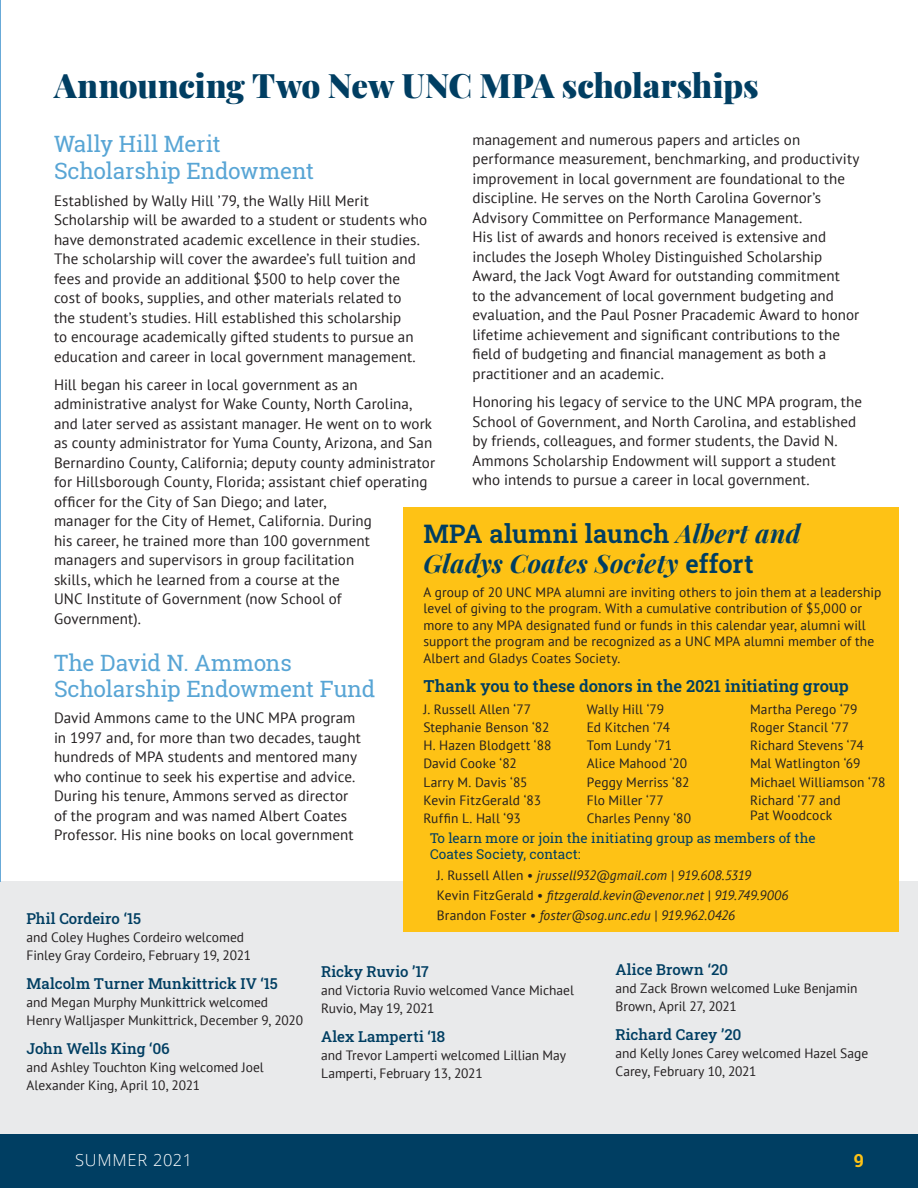
<style>
.page{position:relative;width:918px;height:1188px;background:#fff}
.page>*{position:absolute;margin:0;border:0;box-sizing:border-box;transform-origin:0 0}
.t1{font:900 33px "Playfair Display";letter-spacing:-.01em;color:#003e62}
.Upcoming_Events_head{font:italic 700 25.5px/30px "Playfair Display";letter-spacing:.01em;color:#003e62}
.subhead{font:22.5px/27px "Roboto Slab";letter-spacing:-.01em;color:#58a5d5}
.t2{font:700 18px "Roboto Slab";color:#fec215}
.Body{font:600 16.5px "Roboto Slab";color:#003e62}
.t3{font:300 16.5px "Open Sans";letter-spacing:.04em;color:#fff}
.Body-2{font:15px/19.5px "PT Sans";letter-spacing:.005em;color:#231f20}
.Life_Events{font:500 15px "Roboto Slab";letter-spacing:.005em;color:#003e62}
.Body-3{font:13.5px/16.5px "PT Sans";letter-spacing:.01em;color:#231f20}
.Life_Events-2{font:13.5px/18px "PT Sans";color:#231f20}
.Body-4{font:italic 13.5px "PT Sans";letter-spacing:.005em;color:#231f20}
.Body-5{font:13.5px/16.5px "Roboto Slab";letter-spacing:.005em;color:#003e62}
.s1{font-family:"Roboto Slab";font-weight:600;font-style:normal}
.s2{font-style:normal}
</style>
<div class="page">
<div style="left:0;top:1134px;width:918px;height:54px;background:#003e62"></div>
<div style="left:0;top:881px;width:918px;height:253px;background:#e9eaeb"></div>
<div style="left:403px;top:508px;width:496px;height:424px;background:#fec215"></div>
<hr style="left:0;top:0;width:1px;height:881px;background:#68aad8">
<p class="t1" style="left:54px;top:60px;width:706px">Announcing Two New UNC MPA scholarships</p>
<p class="subhead" style="left:54px;top:131px;width:262px">Wally Hill Merit<br>Scholarship Endowment</p>
<p class="Body-2" style="left:54px;top:190px;width:375px">Established by Wally Hill ’79, the Wally Hill Merit Scholarship will be awarded to a student or students who have demonstrated academic excellence in their studies.<br>The scholarship will cover the awardee’s full tuition and fees and provide an additional $500 to help cover the cost of books, supplies, and other materials related to<br>the student’s studies. Hill established this scholarship<br>to encourage academically gifted students to pursue an education and career in local government management.</p>
<p class="Body-2" style="left:54px;top:374px;width:383px">Hill began his career in local government as an administrative analyst for Wake County, North Carolina, and later served as assistant manager. He went on to work as county administrator for Yuma County, Arizona, and San Bernardino County, California; deputy county administrator for Hillsborough County, Florida; assistant chief operating officer for the City of San Diego; and later,<br>manager for the City of Hemet, California. During<br>his career, he trained more than 100 government managers and supervisors in group facilitation<br>skills, which he learned from a course at the<br>UNC Institute of Government (now School of<br>Government).</p>
<p class="subhead" style="left:54px;top:650px;width:323px;line-height:25.5px">The David N. Ammons<br>Scholarship Endowment Fund</p>
<p class="Body-2" style="left:54px;top:708px;width:308px">David Ammons came to the UNC MPA program in 1997 and, for more than two decades, taught hundreds of MPA students and mentored many who continue to seek his expertise and advice.<br>During his tenure, Ammons served as director of the program and was named Albert Coates Professor. His nine books on local government</p>
<p class="Body-2" style="left:472px;top:130px;width:389px">management and numerous papers and articles on performance measurement, benchmarking, and productivity improvement in local government are foundational to the discipline. He serves on the North Carolina Governor’s Advisory Committee on Performance Management.<br>His list of awards and honors received is extensive and includes the Joseph Wholey Distinguished Scholarship Award, the Jack Vogt Award for outstanding commitment<br>to the advancement of local government budgeting and evaluation, and the Paul Posner Pracademic Award to honor lifetime achievement and significant contributions to the field of budgeting and financial management as both a practitioner and an academic.</p>
<p class="Body-2" style="left:472px;top:392px;width:391px">Honoring his legacy of service to the UNC MPA program, the School of Government, and North Carolina, and established by friends, colleagues, and former students, the David N.<br>Ammons Scholarship Endowment will support a student who intends to pursue a career in local government.</p>
<p class="Upcoming_Events_head" style="left:423px;top:517px;width:379px"><span class="s1">MPA alumni launch</span> Albert and<br>Gladys Coates Society <span class="s1">effort</span></p>
<p class="Body-3" style="left:423px;top:583px;width:460px">A group of 20 UNC MPA alumni are inviting others to join them at a leadership level of giving to the program. With a cumulative contribution of $5,000 or more to any MPA designated fund or funds in this calendar year, alumni will support the program and be recognized as a UNC MPA alumni member of the Albert and Gladys Coates Society.</p>
<p class="Body" style="left:423px;top:675px;width:427px">Thank you to these donors in the 2021 initiating group</p>
<p class="Body-3" style="left:423px;top:700px;width:109px">J. Russell Allen ‘77</p>
<p class="Body-3" style="left:423px;top:719px;width:128px">Stephanie Benson ‘82</p>
<p class="Body-3" style="left:423px;top:737px;width:130px">H. Hazen Blodgett ‘88</p>
<p class="Body-3" style="left:423px;top:755px;width:95px">David Cooke ‘82</p>
<p class="Body-3" style="left:423px;top:773px;width:106px">Larry M. Davis ‘85</p>
<p class="Body-3" style="left:423px;top:792px;width:119px">Kevin FitzGerald ‘83</p>
<p class="Body-3" style="left:423px;top:810px;width:99px">Ruffin L. Hall ‘93</p>
<p class="Body-3" style="left:750px;top:700px;width:109px">Martha Perego ‘79</p>
<p class="Body-3" style="left:750px;top:719px;width:101px">Roger Stancil ‘77</p>
<p class="Body-3" style="left:750px;top:737px;width:115px">Richard Stevens ‘74</p>
<p class="Body-3" style="left:750px;top:755px;width:112px">Mal Watlington ‘69</p>
<p class="Body-3" style="left:750px;top:773px;width:137px">Michael Williamson ‘78</p>
<p class="Body-3" style="left:750px;top:792px;width:92px;line-height:15px">Richard ‘77 and<br>Pat Woodcock</p>
<p class="Body-5" style="left:430px;top:830px;width:387px">To learn more or join the initiating group as members of the<br>Coates Society, contact:</p>
<p class="Body-4" style="left:437px;top:866px;width:316px"><span class="s2">J. Russell Allen •</span> jrussell932@gmail.com | 919.608.5319</p>
<p class="Body-4" style="left:437px;top:886px;width:353px"><span class="s2">Kevin FitzGerald •</span> fitzgerald.kevin@evenor.net | 919.749.9006</p>
<p class="Body-4" style="left:437px;top:906px;width:300px"><span class="s2">Brandon Foster •</span> foster@sog.unc.edu | 919.962.0426</p>
<p class="Body-3" style="left:587px;top:700px;width:79px">Wally Hill ‘79</p>
<p class="Body-3" style="left:587px;top:719px;width:85px">Ed Kitchen ‘74</p>
<p class="Body-3" style="left:587px;top:737px;width:87px">Tom Lundy ‘71</p>
<p class="Body-3" style="left:587px;top:755px;width:102px">Alice Mahood ‘20</p>
<p class="Body-3" style="left:587px;top:773px;width:104px">Peggy Merriss ‘82</p>
<p class="Body-3" style="left:587px;top:792px;width:79px">Flo Miller ‘77</p>
<p class="Body-3" style="left:587px;top:810px;width:106px">Charles Penny ‘80</p>
<p class="Life_Events" style="left:27px;top:908px;width:116px">Phil Cordeiro ‘15</p>
<p class="Life_Events-2" style="left:27px;top:928px;width:226px">and Coley Hughes Cordeiro welcomed<br>Finley Gray Cordeiro, February 19, 2021</p>
<p class="Life_Events" style="left:27px;top:973px;width:253px">Malcolm Turner Munkittrick IV ‘15</p>
<p class="Life_Events-2" style="left:27px;top:993px;width:278px">and Megan Murphy Munkittrick welcomed<br>Henry Walljasper Munkittrick, December 9, 2020</p>
<p class="Life_Events" style="left:27px;top:1038px;width:145px">John Wells King ‘06</p>
<p class="Life_Events-2" style="left:27px;top:1058px;width:239px">and Ashley Touchton King welcomed Joel<br>Alexander King, April 10, 2021</p>
<p class="Life_Events" style="left:616px;top:960px;width:114px">Alice Brown ‘20</p>
<p class="Life_Events-2" style="left:616px;top:979px;width:244px">and Zack Brown welcomed Luke Benjamin<br>Brown, April 27, 2021</p>
<p class="Life_Events" style="left:616px;top:1024px;width:127px">Richard Carey ’20</p>
<p class="Life_Events-2" style="left:616px;top:1044px;width:254px">and Kelly Jones Carey welcomed Hazel Sage<br>Carey, February 10, 2021</p>
<p class="Life_Events" style="left:321px;top:961px;width:109px">Ricky Ruvio ’17</p>
<p class="Life_Events-2" style="left:321px;top:981px;width:254px">and Victoria Ruvio welcomed Vance Michael<br>Ruvio, May 19, 2021</p>
<p class="Life_Events" style="left:321px;top:1026px;width:126px">Alex Lamperti ‘18</p>
<p class="Life_Events-2" style="left:321px;top:1046px;width:246px">and Trevor Lamperti welcomed Lillian May<br>Lamperti, February 13, 2021</p>
<p class="t3" style="left:75px;top:1149px;width:118px">SUMMER 2021</p>
<p class="t2" style="left:854px;top:1148px;width:12px">9</p>
</div>
